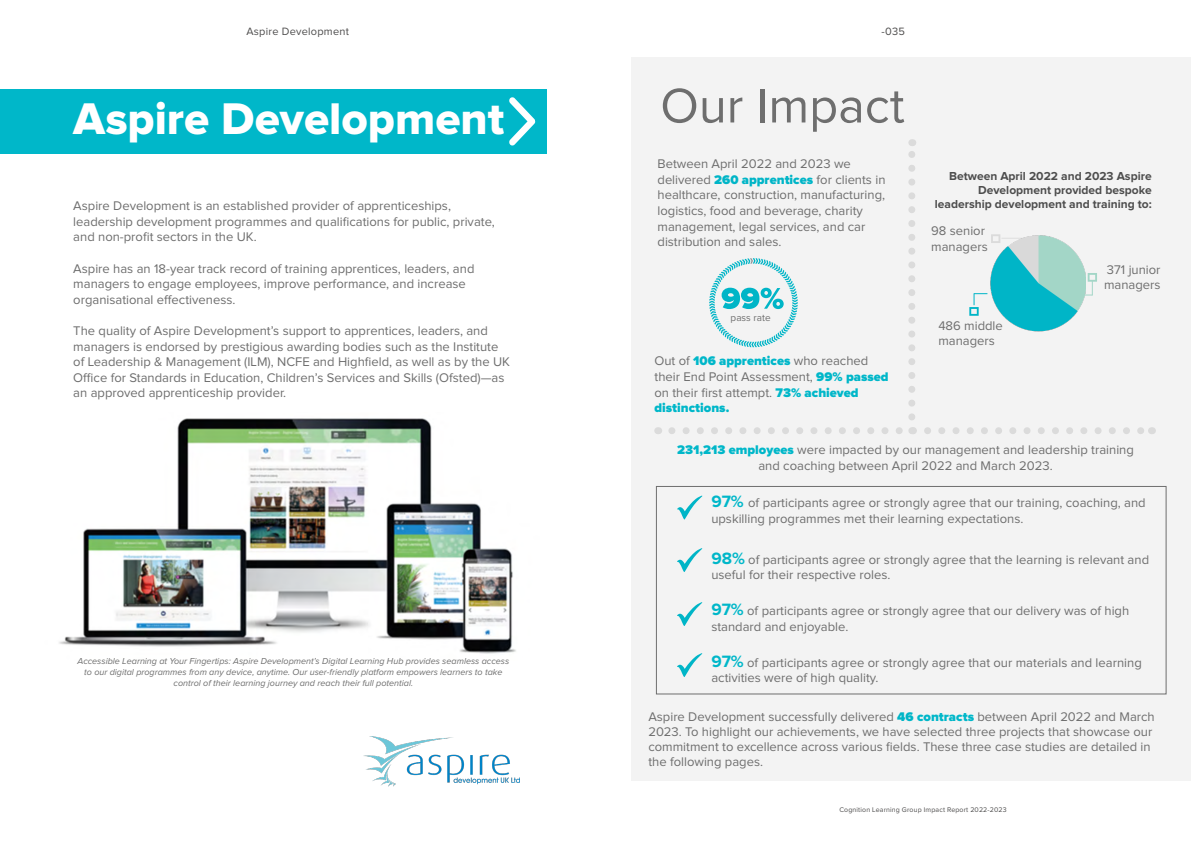
<style>
.page{position:relative;width:1191px;height:842px;background:#fff}
.page>*{position:absolute;margin:0;border:0;box-sizing:border-box;transform-origin:0 0}
.t1{font:50.5px "Proxima Nova";color:#6e6e6e}
.t2{font:46px "Proxima Nova Extrabld";color:#fff}
.t3{font:13px/15.6px "Proxima Nova";color:#6e6e6e}
.t4{font:700 12px/14.4px "Proxima Nova";color:#4d4d4d;text-align:right}
.t5{font:11px "Proxima Nova";letter-spacing:.02em;color:#4e4d4d}
.t6{font:10px "Proxima Nova";color:#6e6e6e}
.t7{font:italic 9px/10.8px "Proxima Nova";color:#6e6e6e;text-align:center}
.t8{font:7px "Proxima Nova";letter-spacing:.02em;color:#4e4d4d}
.s1{font-weight:900;color:#00b5c7}
.s2{font-weight:900;color:#00b7c9}
.s3{font-weight:700;font-size:17px;color:#00b7c9}
</style>
<div class="page">
<div style="left:0;top:89px;width:547px;height:64px;background:#00b7c9"></div>
<img style="left:363px;top:737px;width:156px;height:49px">
<img style="left:59px;top:418px;width:457px;height:236px">
<svg style="left:509px;top:97px;width:26px;height:49px"></svg>
<div style="left:631px;top:58px;width:560px;height:723px;background:#f3f3f3"></div>
<svg style="left:709px;top:258px;width:88px;height:89px"></svg>
<svg style="left:677px;top:496px;width:25px;height:23px"></svg>
<div style="left:656px;top:486px;width:510px;height:208px;border:1px solid #6e6e6e"></div>
<img style="left:987px;top:234px;width:98px;height:98px">
<svg style="left:1079px;top:273px;width:18px;height:23px"></svg>
<svg style="left:969px;top:293px;width:18px;height:23px"></svg>
<svg style="left:677px;top:548px;width:25px;height:24px"></svg>
<svg style="left:677px;top:602px;width:25px;height:24px"></svg>
<svg style="left:677px;top:653px;width:25px;height:24px"></svg>
<svg style="left:908px;top:139px;width:7px;height:278px"></svg>
<svg style="left:672px;top:427px;width:472px;height:7px"></svg>
<p class="t5" style="left:246px;top:27px;width:104px">Aspire Development</p>
<p class="t5" style="left:881px;top:27px;width:25px">-035</p>
<h2 class="t2" style="left:73px;top:97px;width:432px">Aspire Development</h2>
<p class="t3" style="left:73px;top:199px;width:423px">Aspire Development is an established provider of apprenticeships, leadership development programmes and qualifications for public, private, and non-profit sectors in the UK.</p>
<p class="t3" style="left:73px;top:261px;width:403px">Aspire has an 18-year track record of training apprentices, leaders, and managers to engage employees, improve performance, and increase organisational effectiveness.</p>
<p class="t3" style="left:73px;top:323px;width:438px">The quality of Aspire Development’s support to apprentices, leaders, and managers is endorsed by prestigious awarding bodies such as the Institute of Leadership &amp; Management (ILM), NCFE and Highfield, as well as by the UK Office for Standards in Education, Children’s Services and Skills (Ofsted)—as an approved apprenticeship provider.</p>
<p class="t7" style="left:77px;top:656px;width:433px">Accessible Learning at Your Fingertips: Aspire Development’s Digital Learning Hub provides seamless access to our digital programmes from any device, anytime. Our user-friendly platform empowers learners to take control of their learning journey and reach their full potential.</p>
<h1 class="t1" style="left:660px;top:83px;width:246px">Our Impact</h1>
<p class="t3" style="left:657px;top:157px;width:229px">Between April 2022 and 2023 we delivered <span class="s1">260 apprentices</span> for clients in healthcare, construction, manufacturing, logistics, food and beverage, charity management, legal services, and car distribution and sales.</p>
<p class="t6" style="left:730px;top:313px;width:42px">pass rate</p>
<p class="t4" style="left:934px;top:169px;width:218px">Between April 2022 and 2023 Aspire<br>Development provided bespoke leadership development and training to:</p>
<p class="t3" style="left:931px;top:224px;width:58px">98 senior managers</p>
<p class="t3" style="left:938px;top:318px;width:66px">486 middle managers</p>
<p class="t3" style="left:1104px;top:262px;width:58px">371 junior managers</p>
<p class="t3" style="left:654px;top:354px;width:236px">Out of <span class="s2">106 apprentices</span> who reached their End Point Assessment, <span class="s2">99% passed </span>on their first attempt. <span class="s2">73% achieved distinctions.</span></p>
<p class="t3" style="left:677px;top:443px;width:458px;text-align:center"><span class="s2">231,213 employees</span> were impacted by our management and leadership training and coaching between April 2022 and March 2023.</p>
<p class="t3" style="left:711px;top:495px;width:436px"><span class="s3">97%</span> of participants agree or strongly agree that our training, coaching, and upskilling programmes met their learning expectations.</p>
<p class="t3" style="left:711px;top:552px;width:439px"><span class="s3">98%</span> of participants agree or strongly agree that the learning is relevant and useful for their respective roles.</p>
<p class="t3" style="left:711px;top:603px;width:419px"><span class="s3">97%</span> of participants agree or strongly agree that our delivery was of high standard and enjoyable.</p>
<p class="t3" style="left:711px;top:655px;width:432px"><span class="s3">97%</span> of participants agree or strongly agree that our materials and learning activities were of high quality.</p>
<p class="t3" style="left:648px;top:709px;width:508px;line-height:15px">Aspire Development successfully delivered <span class="s1">46</span> <span class="s2">contracts</span> between April 2022 and March 2023. To highlight our achievements, we have selected three projects that showcase our commitment to excellence across various fields. These three case studies are detailed in the following pages.</p>
<p class="t8" style="left:839px;top:806px;width:169px">Cognition Learning Group Impact Report 2022-2023</p>
</div>
